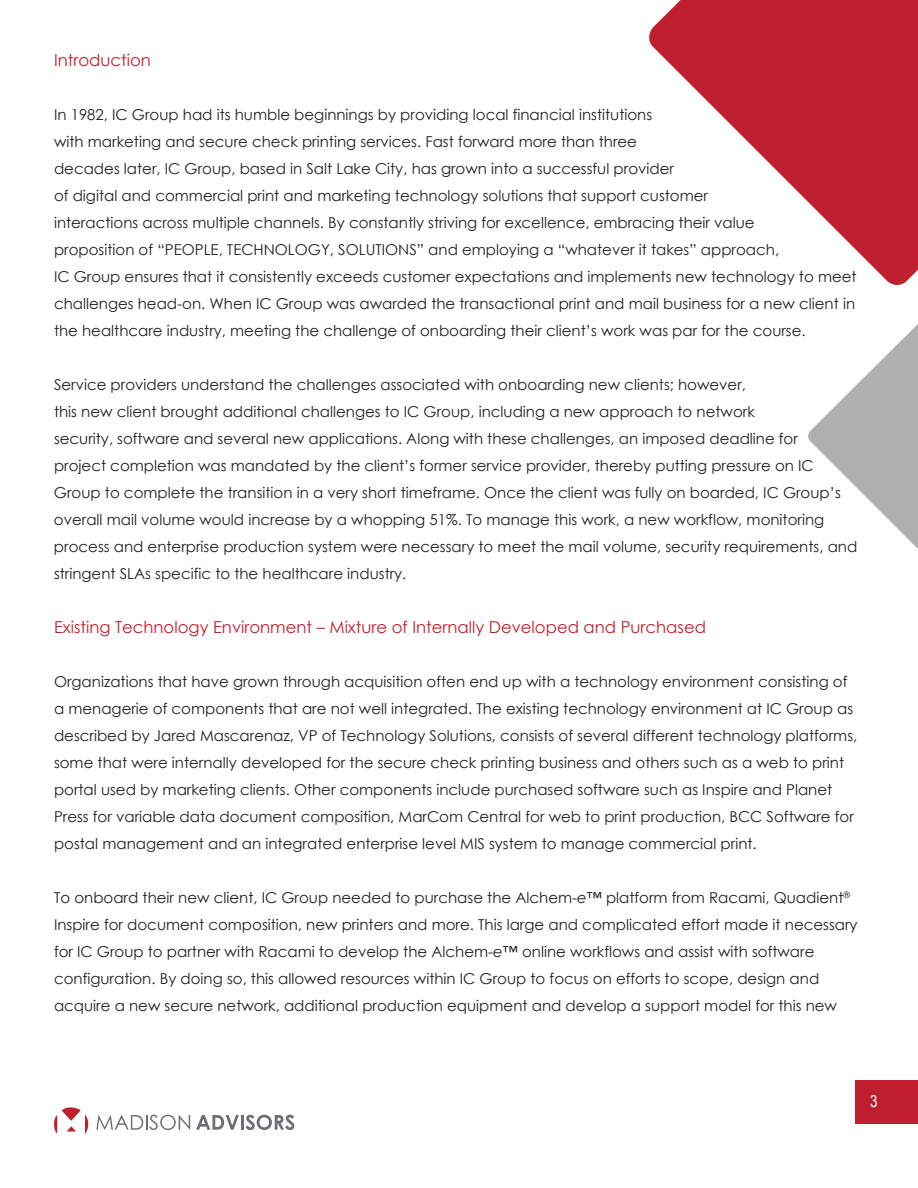
<style>
.page{position:relative;width:918px;height:1188px;background:#fff}
.page>*{position:absolute;margin:0;border:0;box-sizing:border-box;transform-origin:0 0}
.t1{font:16.5px "Century Gothic";color:#bf1e2e}
.t2{font:16.5px "Arial Narrow";color:#fff}
.t3{font:15px/27px "Century Gothic";color:#231f20}
.s1{font-style:italic}
</style>
<div class="page">
<div style="left:855px;top:1080px;width:63px;height:44px;background:#bf1e2e"></div>
<svg style="left:54px;top:1107px;width:35px;height:27px"></svg>
<svg style="left:96px;top:1115px;width:94px;height:15px"></svg>
<svg style="left:196px;top:1115px;width:43px;height:15px"></svg>
<hr style="left:241px;top:1115px;width:3px;height:15px;background:#6d6e71">
<svg style="left:246px;top:1115px;width:48px;height:15px"></svg>
<svg style="left:649px;top:0;width:269px;height:285px;fill:#c01f2e"></svg>
<svg style="left:808px;top:324px;width:110px;height:225px"></svg>
<p class="t1" style="left:54px;top:49px;width:98px">Introduction</p>
<p class="t3" style="left:54px;top:101px;width:804px">In 1982, IC Group had its humble beginnings by providing local financial institutions<br>with marketing and secure check printing services. Fast forward more than three<br>decades later, IC Group, based in Salt Lake City, has grown into a successful provider<br>of digital and commercial print and marketing technology solutions that support customer<br>interactions across multiple channels. By constantly striving for excellence, embracing their value<br>proposition of “PEOPLE, TECHNOLOGY, SOLUTIONS” and employing a “whatever it takes” approach,<br>IC Group ensures that it consistently exceeds customer expectations and implements new technology to meet challenges head-on. When IC Group was awarded the transactional print and mail business for a new client in the healthcare industry, meeting the challenge of onboarding their client’s work was par for the course.</p>
<p class="t3" style="left:54px;top:371px;width:805px">Service providers understand the challenges associated with onboarding new clients; however,<br>this new client brought additional challenges to IC Group, including a new approach to network<br>security, software and several new applications. Along with these challenges, an imposed deadline for<br>project completion was mandated by the client’s former service provider, thereby putting pressure on IC Group to complete the transition in a very short timeframe. Once the client was fully on boarded, IC Group’s overall mail volume would increase by a whopping 51%. To manage this work, a new workflow, monitoring process and enterprise production system were necessary to meet the mail volume, security requirements, and stringent SLAs specific to the healthcare industry.</p>
<p class="t1" style="left:54px;top:616px;width:654px">Existing Technology Environment – Mixture of Internally Developed and Purchased</p>
<p class="t3" style="left:54px;top:668px;width:805px">Organizations that have grown through acquisition often end up with a technology environment consisting of a menagerie of components that are not well integrated. The existing technology environment at IC Group as described by Jared Mascarenaz, VP of Technology Solutions, consists of several different technology platforms, some that were internally developed for the secure check printing business and others such as a web to print portal used by marketing clients. Other components include purchased software such as Inspire and Planet Press for variable data document composition, MarCom Central for web to print production, BCC Software for postal management and an integrated enterprise level MIS system to manage commercial print.</p>
<p class="t3" style="left:54px;top:884px;width:805px">To onboard their new client, IC Group needed to purchase the Alchem-<span class="s1">e</span>™ platform from Racami, Quadient<sup>® </sup>Inspire for document composition, new printers and more. This large and complicated effort made it necessary for IC Group to partner with Racami to develop the Alchem-<span class="s1">e</span>™ online workflows and assist with software configuration. By doing so, this allowed resources within IC Group to focus on efforts to scope, design and acquire a new secure network, additional production equipment and develop a support model for this new</p>
<p class="t2" style="left:870px;top:1089px;width:9px">3</p>
</div>
